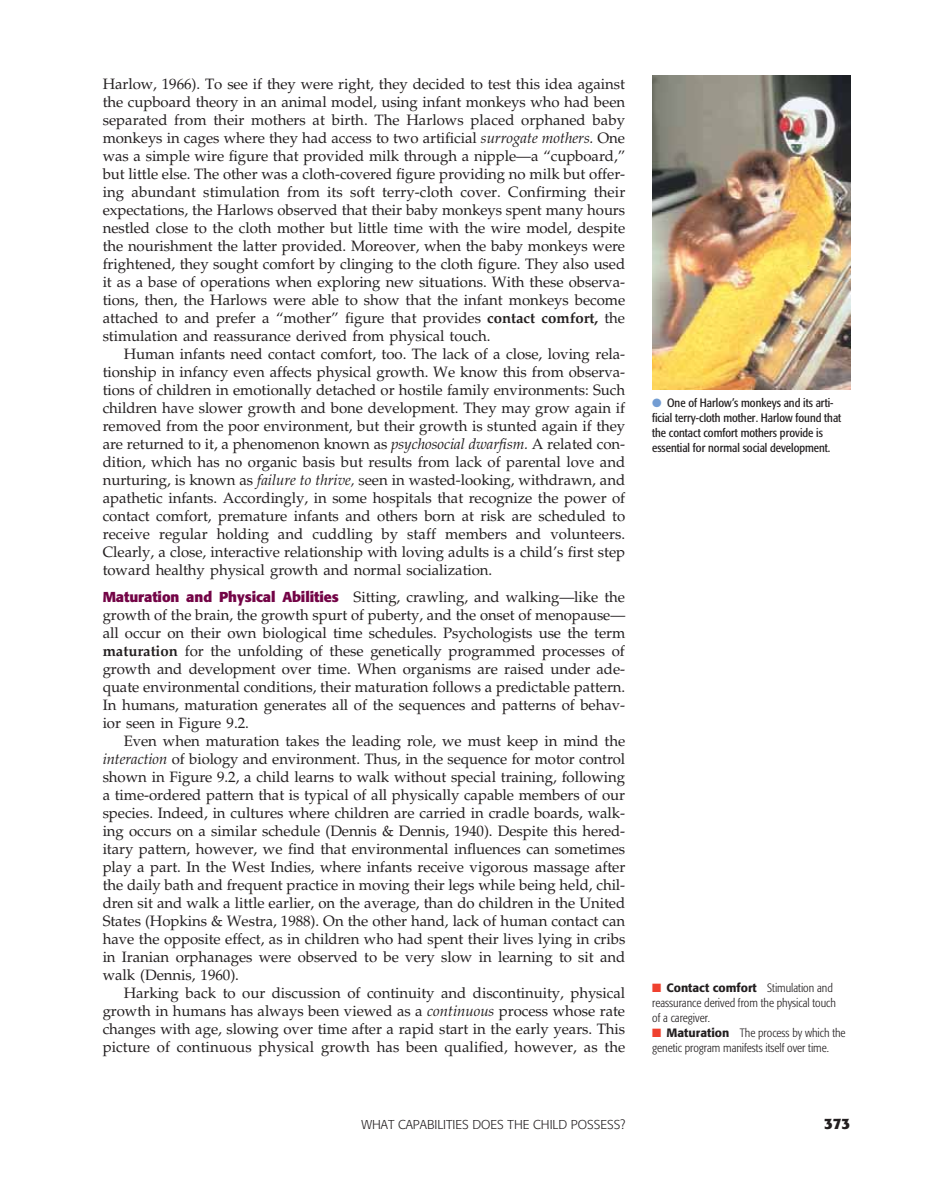
<style>
.page{position:relative;width:926px;height:1182px;background:#fff}
.page>*{position:absolute;margin:0;border:0;box-sizing:border-box;transform-origin:0 0}
.t1{font:15px/18px "Palatino";letter-spacing:-.005em;color:#231f20;text-align:justify}
.t2{font:700 15px "Formata";color:#231f20}
.t3{font:300 12.75px "Formata";color:#231f20}
.t4{font:300 condensed 12px/15px "Formata";color:#231f20}
.t5{font:condensed 12px/15px "Formata";color:#231f20}
.s1{font-style:italic}
.s2{font-weight:700}
.s3{font-family:"Formata";font-weight:700;font-size:14.25px;color:#730446}
.s4{color:#739dd3}
.s5{color:#ef412f}
.s6{font-weight:500;font-stretch:normal}
</style>
<div class="page">
<img style="left:652px;top:76px;width:198px;height:313px">
<p class="t1" style="left:103px;top:77px;width:524px">Harlow, 1966). To see if they were right, they decided to test this idea against the cupboard theory in an animal model, using infant monkeys who had been separated from their mothers at birth. The Harlows placed orphaned baby monkeys in cages where they had access to two artificial <span class="s1">surrogate mothers.</span> One was a simple wire figure that provided milk through a nipple—a “cupboard,” but little else. The other was a cloth-covered figure providing no milk but offer&shy;ing abundant stimulation from its soft terry-cloth cover. Confirming their expectations, the Harlows observed that their baby monkeys spent many hours nestled close to the cloth mother but little time with the wire model, despite the nourishment the latter provided. Moreover, when the baby monkeys were frightened, they sought comfort by clinging to the cloth figure. They also used it as a base of operations when exploring new situations. With these observa&shy;tions, then, the Harlows were able to show that the infant monkeys become attached to and prefer a “mother” figure that provides <span class="s2">contact comfort,</span> the stimulation and reassurance derived from physical touch.</p>
<p class="t1" style="left:103px;top:347px;width:524px;text-indent:21px">Human infants need contact comfort, too. The lack of a close, loving rela&shy;tionship in infancy even affects physical growth. We know this from observa&shy;tions of children in emotionally detached or hostile family environments: Such children have slower growth and bone development. They may grow again if removed from the poor environment, but their growth is stunted again if they are returned to it, a phenomenon known as <span class="s1">psychosocial dwarfism.</span> A related con&shy;dition, which has no organic basis but results from lack of parental love and nurturing, is known as <span class="s1">failure to thrive,</span> seen in wasted-looking, withdrawn, and apathetic infants. Accordingly, in some hospitals that recognize the power of contact comfort, premature infants and others born at risk are scheduled to receive regular holding and cuddling by staff members and volunteers.<br>Clearly, a close, interactive relationship with loving adults is a child’s first step toward healthy physical growth and normal socialization.</p>
<p class="t1" style="left:103px;top:590px;width:524px"><span class="s3">Maturation and Physical Abilities</span> Sitting, crawling, and walking—like the growth of the brain, the growth spurt of puberty, and the onset of menopause— all occur on their own biological time schedules. Psychologists use the term <span class="s2">maturation</span> for the unfolding of these genetically programmed processes of growth and development over time. When organisms are raised under ade&shy;quate environmental conditions, their maturation follows a predictable pattern.<br>In humans, maturation generates all of the sequences and patterns of behav&shy;ior seen in Figure 9.2.</p>
<p class="t1" style="left:103px;top:734px;width:524px;text-indent:21px">Even when maturation takes the leading role, we must keep in mind the <span class="s1">interaction</span> of biology and environment. Thus, in the sequence for motor control shown in Figure 9.2, a child learns to walk without special training, following a time-ordered pattern that is typical of all physically capable members of our species. Indeed, in cultures where children are carried in cradle boards, walk&shy;ing occurs on a similar schedule (Dennis &amp; Dennis, 1940). Despite this hered&shy;itary pattern, however, we find that environmental influences can sometimes play a part. In the West Indies, where infants receive vigorous massage after the daily bath and frequent practice in moving their legs while being held, chil&shy;dren sit and walk a little earlier, on the average, than do children in the United States (Hopkins &amp; Westra, 1988). On the other hand, lack of human contact can have the opposite effect, as in children who had spent their lives lying in cribs in Iranian orphanages were observed to be very slow in learning to sit and walk (Dennis, 1960).</p>
<p class="t1" style="left:103px;top:986px;width:524px;text-indent:21px">Harking back to our discussion of continuity and discontinuity, physical growth in humans has always been viewed as a <span class="s1">continuous</span> process whose rate changes with age, slowing over time after a rapid start in the early years. This picture of continuous physical growth has been qualified, however, as the</p>
<p class="t5" style="left:652px;top:396px;width:190px"><span class="s4">●</span> One of Harlow’s monkeys and its arti&shy;ficial terry-cloth mother. Harlow found that the contact comfort mothers provide is essential for normal social development.</p>
<p class="t4" style="left:652px;top:981px;width:185px"><span class="s5">■</span> <span class="s6">Contact comfort</span> Stimulation and reassurance derived from the physical touch of a caregiver.</p>
<p class="t4" style="left:652px;top:1026px;width:195px"><span class="s5">■</span> <span class="s6">Maturation</span> The process by which the genetic program manifests itself over time.</p>
<p class="t3" style="left:361px;top:1118px;width:265px">WHAT CAPABILITIES DOES THE CHILD POSSESS?</p>
<p class="t2" style="left:823px;top:1117px;width:28px">373</p>
</div>
